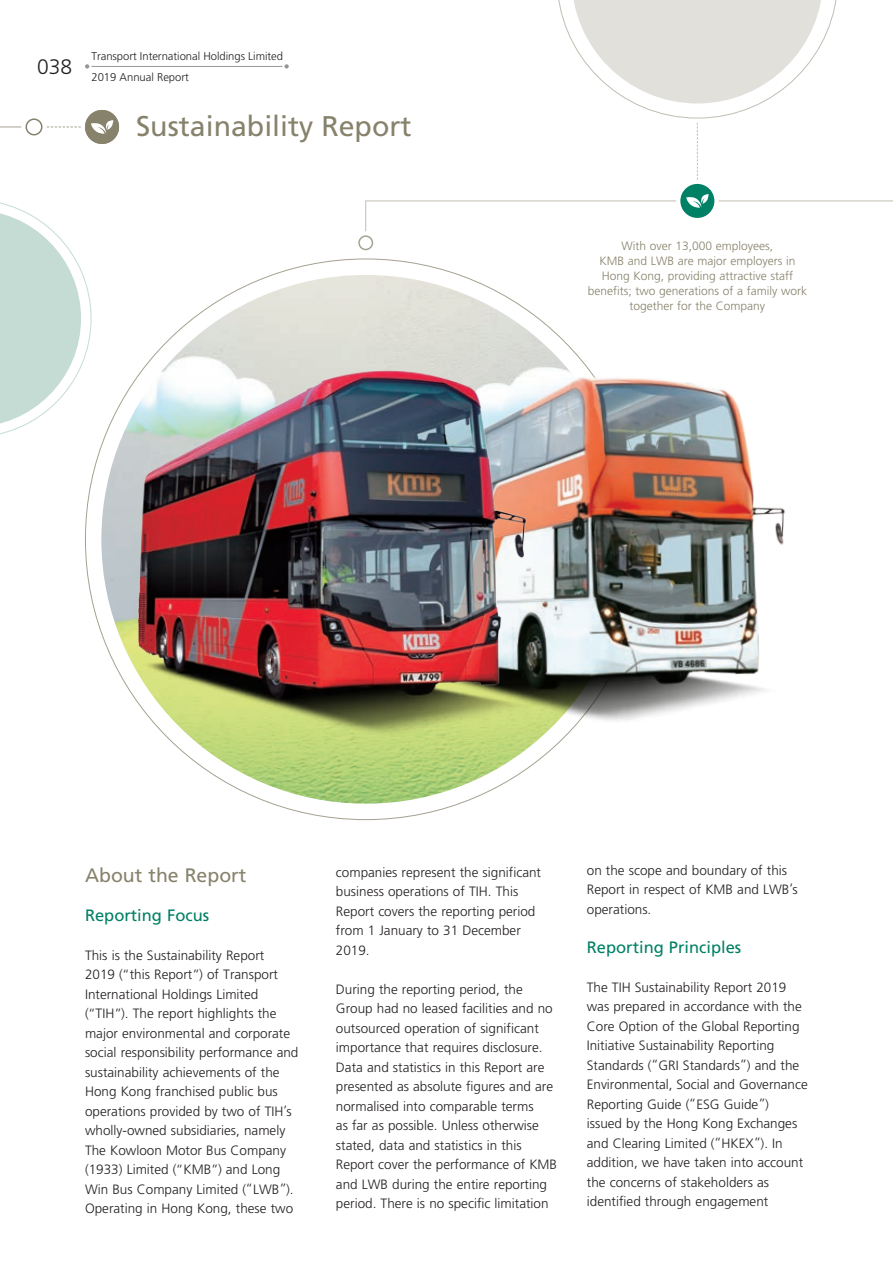
<style>
.page{position:relative;width:893px;height:1263px;background:#fff}
.page>*{position:absolute;margin:0;border:0;box-sizing:border-box;transform-origin:0 0}
.t1{font:28.5px "Frutiger LT Std";color:#87826c}
.t2{font:300 21px "Frutiger LT Std";color:#231f20}
.t3{font:19.5px "Frutiger LT Std";color:#87826c}
.t4{font:16.5px "Frutiger LT Std";color:#008065}
.t5{font:300 13.5px/19.5px "Frutiger LT Std";color:#231f20}
.t6{font:300 12px/15px "Frutiger LT Std";color:#87826c;text-align:center}
.t7{font:300 11.25px/21.6px "Frutiger LT Std";color:#231f20}
</style>
<div class="page">
<svg style="left:284px;top:64px;width:5px;height:5px"></svg>
<svg style="left:85px;top:64px;width:4px;height:5px"></svg>
<hr style="left:91px;top:66px;width:191px;height:1px;background:#939598">
<div style="left:26px;top:118px;width:17px;height:17px;border:2px solid #87826c;border-radius:50%"></div>
<svg style="left:0;top:127px;width:21px;height:1px"></svg>
<svg style="left:47px;top:127px;width:34px;height:1px"></svg>
<div style="left:85px;top:110px;width:34px;height:34px;background:#87826c;border-radius:50%"></div>
<svg style="left:91px;top:120px;width:23px;height:14px"></svg>
<img style="left:101px;top:275px;width:529px;height:529px;border-radius:264px">
<svg style="left:0;top:202px;width:91px;height:233px"></svg>
<img style="left:668px;top:381px;width:117px;height:331px">
<img style="left:102px;top:305px;width:566px;height:443px">
<div style="left:358px;top:235px;width:15px;height:15px;border:2px solid #a6a191;border-radius:50%"></div>
<svg style="left:365px;top:200px;width:311px;height:32px"></svg>
<hr style="left:719px;top:201px;width:174px;height:1px;background:#c1beb2">
<svg style="left:558px;top:0;width:279px;height:180px"></svg>
<div style="left:680px;top:184px;width:34px;height:34px;background:#008065;border-radius:50%"></div>
<svg style="left:686px;top:194px;width:23px;height:14px"></svg>
<h2 class="t2" style="left:37px;top:55px;width:37px">038</h2>
<p class="t7" style="left:91px;top:45px;width:193px">Transport International Holdings Limited<br>2019 Annual Report</p>
<h1 class="t1" style="left:136px;top:110px;width:277px">Sustainability Report</h1>
<p class="t6" style="left:588px;top:239px;width:221px">With over 13,000 employees,<br>KMB and LWB are major employers in Hong Kong, providing attractive staff benefits; two generations of a family work together for the Company</p>
<h3 class="t3" style="left:85px;top:864px;width:163px">About the Report</h3>
<p class="t4" style="left:85px;top:905px;width:126px">Reporting Focus</p>
<p class="t5" style="left:85px;top:946px;width:215px">This is the Sustainability Report<br>2019 (“this Report”) of Transport International Holdings Limited (“TIH”). The report highlights the major environmental and corporate social responsibility performance and sustainability achievements of the Hong Kong franchised public bus operations provided by two of TIH’s wholly-owned subsidiaries, namely The Kowloon Motor Bus Company (1933) Limited (“KMB”) and Long Win Bus Company Limited (“LWB”).<br>Operating in Hong Kong, these two</p>
<p class="t5" style="left:336px;top:862px;width:207px">companies represent the significant business operations of TIH. This<br>Report covers the reporting period from 1 January to 31 December<br>2019.</p>
<p class="t5" style="left:336px;top:979px;width:223px">During the reporting period, the Group had no leased facilities and no outsourced operation of significant importance that requires disclosure.<br>Data and statistics in this Report are presented as absolute figures and are normalised into comparable terms<br>as far as possible. Unless otherwise stated, data and statistics in this Report cover the performance of KMB and LWB during the entire reporting period. There is no specific limitation</p>
<p class="t5" style="left:587px;top:860px;width:212px">on the scope and boundary of this<br>Report in respect of KMB and LWB’s operations.</p>
<p class="t4" style="left:587px;top:937px;width:156px">Reporting Principles</p>
<p class="t5" style="left:587px;top:977px;width:222px">The TIH Sustainability Report 2019 was prepared in accordance with the Core Option of the Global Reporting Initiative Sustainability Reporting Standards (“GRI Standards”) and the Environmental, Social and Governance Reporting Guide (“ESG Guide”)<br>issued by the Hong Kong Exchanges and Clearing Limited (“HKEX”). In addition, we have taken into account the concerns of stakeholders as identified through engagement</p>
</div>
